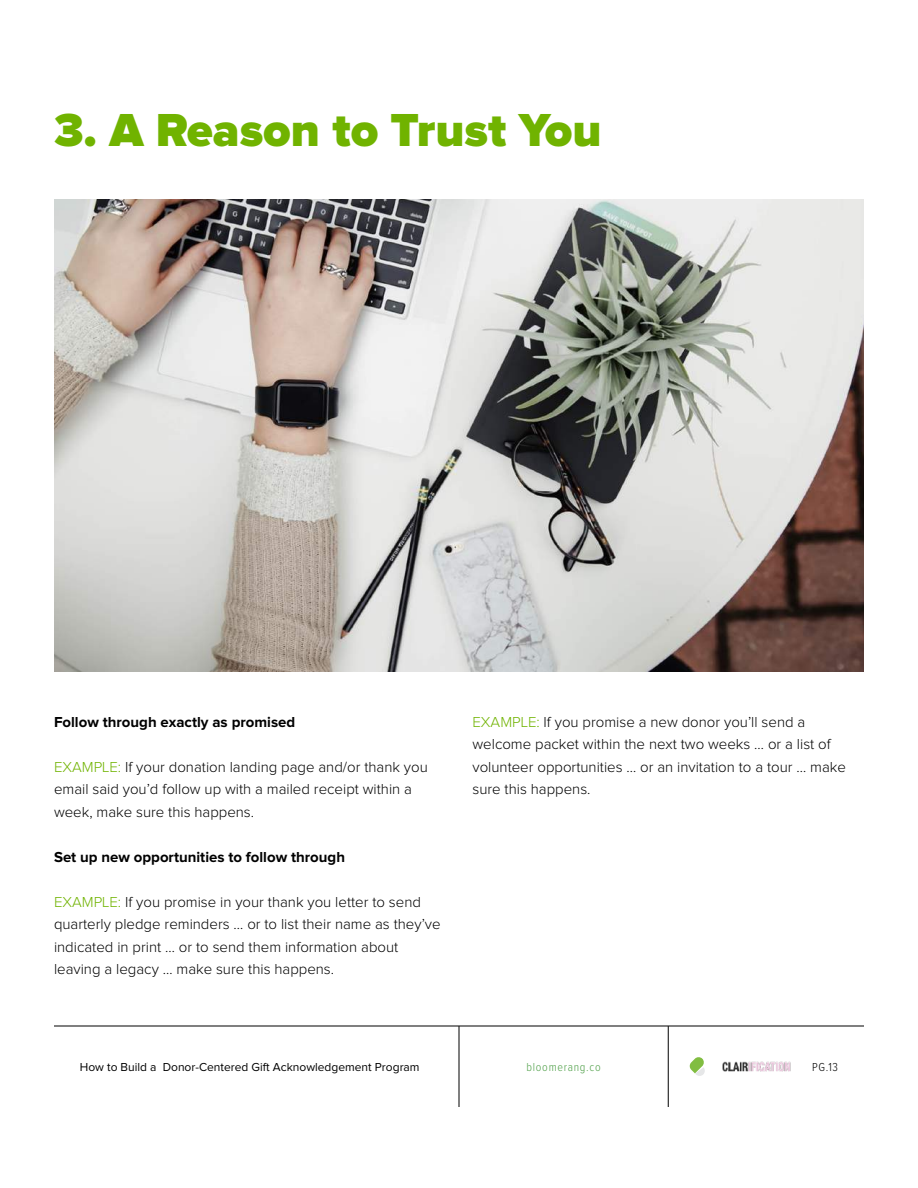
<style>
.page{position:relative;width:918px;height:1188px;background:#fff}
.page>*{position:absolute;margin:0;border:0;box-sizing:border-box;transform-origin:0 0}
.t1{font:900 48px "Proxima Nova";color:#70b300}
.t2{font:300 15px/22.5px "Proxima Nova";color:#000}
.t3{font:700 15px "Proxima Nova";color:#000}
.t4{font:12px "Proxima Nova";color:#000}
.t5{font:300 12px "Proxima Nova Cond";letter-spacing:.06em;color:#4c9e45}
.t6{font:300 12px "Proxima Nova Cond";color:#000}
.s1{color:#70b300}
</style>
<div class="page">
<hr style="left:54px;top:1026px;width:810px;height:1px;background:#000">
<hr style="left:668px;top:1026px;width:1px;height:81px;background:#000">
<hr style="left:459px;top:1026px;width:1px;height:81px;background:#000">
<svg style="left:689px;top:1057px;width:16px;height:19px"></svg>
<img style="left:722px;top:1062px;width:69px;height:9px">
<img style="left:54px;top:199px;width:810px;height:473px">
<h1 class="t1" style="left:54px;top:108px;width:549px">3. A Reason to Trust You</h1>
<p class="t3" style="left:54px;top:715px;width:243px">Follow through exactly as promised</p>
<p class="t2" style="left:54px;top:756px;width:375px"><span class="s1">EXAMPLE:</span> If your donation landing page and/or thank you email said you’d follow up with a mailed receipt within a week, make sure this happens.</p>
<p class="t3" style="left:54px;top:850px;width:293px">Set up new opportunities to follow through</p>
<p class="t2" style="left:54px;top:891px;width:388px"><span class="s1">EXAMPLE:</span> If you promise in your thank you letter to send quarterly pledge reminders … or to list their name as they’ve indicated in print … or to send them information about leaving a legacy … make sure this happens.</p>
<p class="t2" style="left:472px;top:711px;width:375px"><span class="s1">EXAMPLE:</span> If you promise a new donor you’ll send a welcome packet within the next two weeks … or a list of volunteer opportunities … or an invitation to a tour … make sure this happens.</p>
<p class="t4" style="left:80px;top:1062px;width:341px">How to Build a Donor-Centered Gift Acknowledgement Program</p>
<p class="t5" style="left:527px;top:1062px;width:76px">bloomerang.co</p>
<p class="t6" style="left:812px;top:1062px;width:27px">PG.13</p>
</div>
